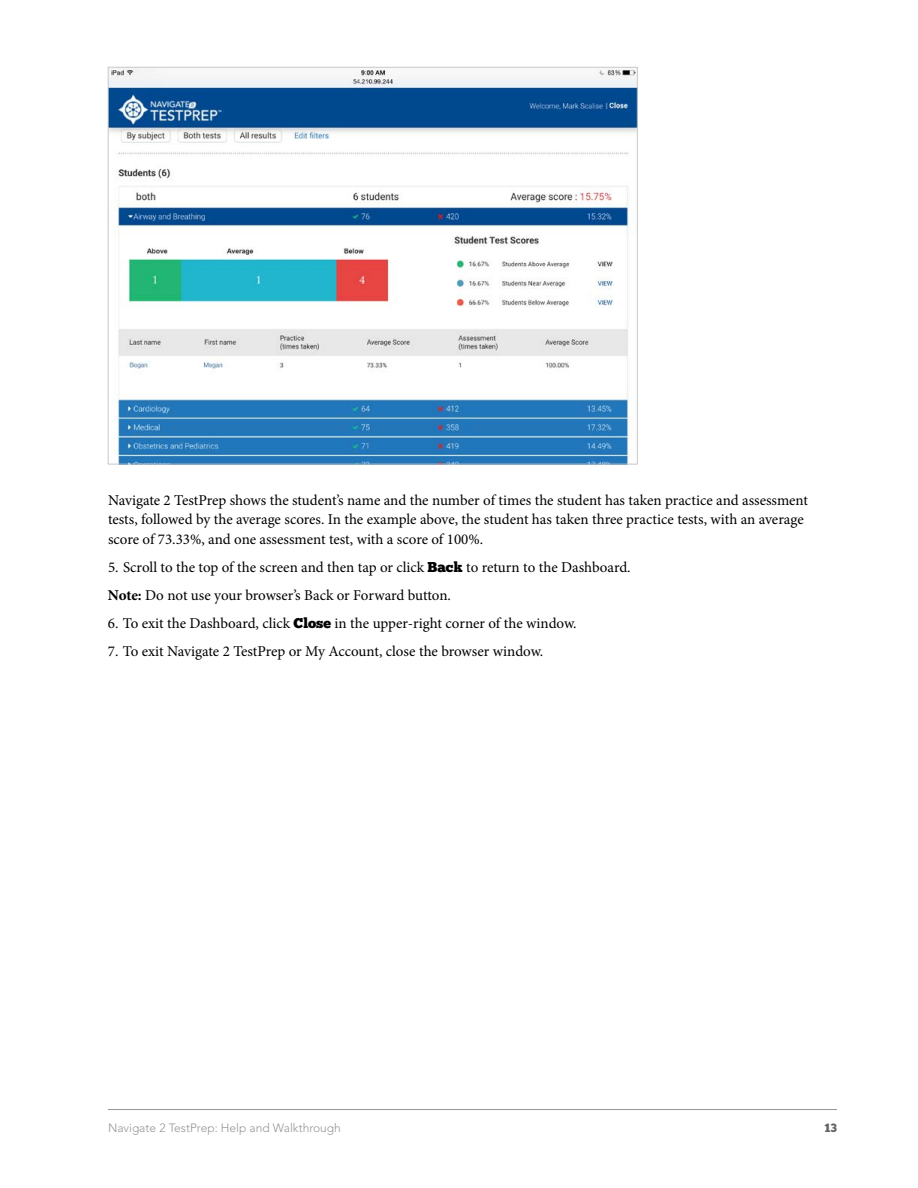
<style>
.page{position:relative;width:918px;height:1188px;background:#fff}
.page>*{position:absolute;margin:0;border:0;box-sizing:border-box;transform-origin:0 0}
.t1{font:15px/19.5px "Minion Pro";letter-spacing:-.005em;color:#000}
.t2{font:300 12px "Avenir LT Std";color:#939598}
.t3{font:12px "Chunk Five";color:#636466}
.s1{font-family:"Chunk Five";font-size:14.25px}
.s2{font-weight:700}
</style>
<div class="page">
<hr style="left:108px;top:1109px;width:729px;height:1px;background:#939598">
<img style="left:110px;top:69px;width:526px;height:393px">
<p class="t1" style="left:108px;top:490px;width:702px">Navigate 2 TestPrep shows the student’s name and the number of times the student has taken practice and assessment tests, followed by the average scores. In the example above, the student has taken three practice tests, with an average score of 73.33%, and one assessment test, with a score of 100%.</p>
<p class="t1" style="left:108px;top:553px;width:524px;line-height:28.2px">5. Scroll to the top of the screen and then tap or click <span class="s1">Back</span> to return to the Dashboard.<br><span class="s2">Note:</span> Do not use your browser’s Back or Forward button.</p>
<p class="t1" style="left:108px;top:614px;width:470px">6. To exit the Dashboard, click <span class="s1">Close</span> in the upper-right corner of the window.</p>
<p class="t1" style="left:108px;top:642px;width:437px">7. To exit Navigate 2 TestPrep or My Account, close the browser window.</p>
<p class="t2" style="left:108px;top:1121px;width:234px">Navigate 2 TestPrep: Help and Walkthrough</p>
<p class="t3" style="left:825px;top:1122px;width:14px">13</p>
</div>
